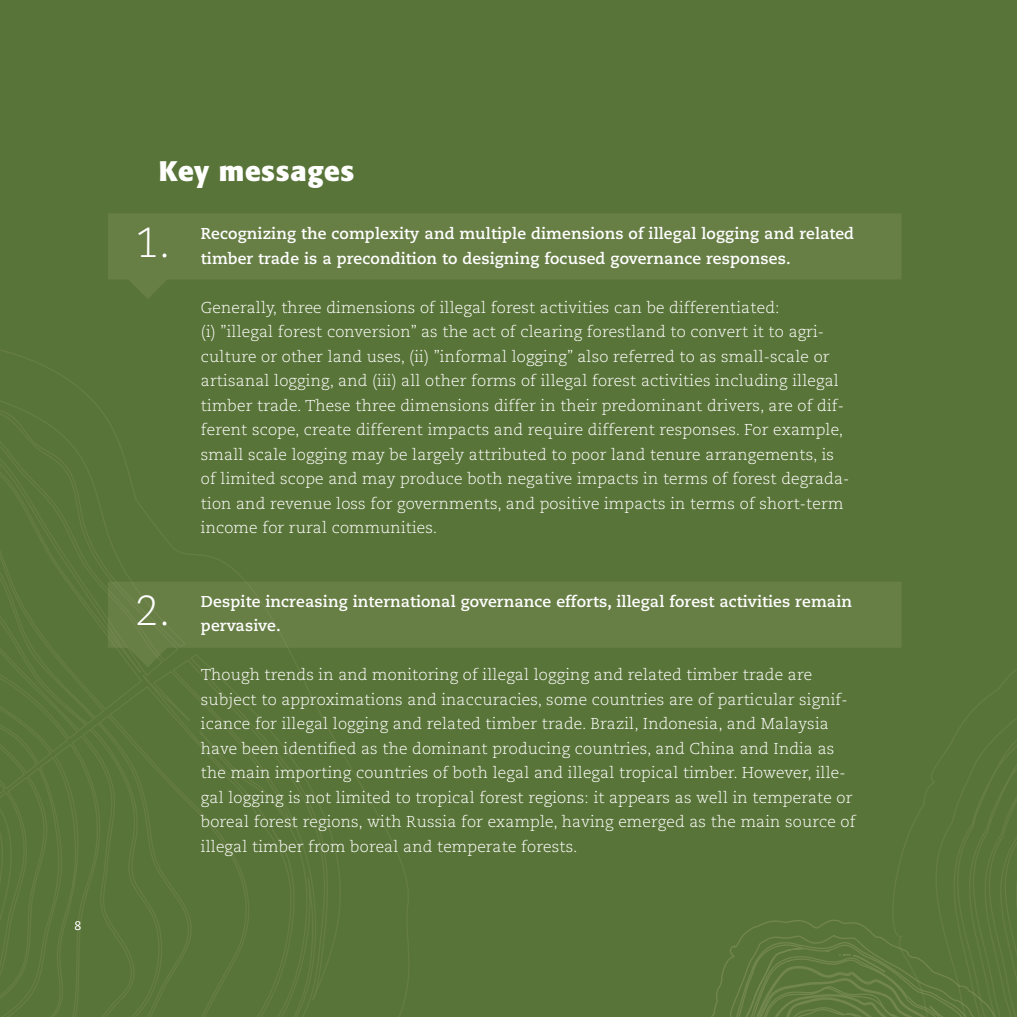
<style>
.page{position:relative;width:1017px;height:1017px;background:#597438}
.page>*{position:absolute;margin:0;border:0;box-sizing:border-box;transform-origin:0 0}
.t1{font:300 42px "Caecilia LT Std";color:#fff}
.t2{font:700 28px "Formata";letter-spacing:.02em;color:#fff}
.t3{font:300 15.75px/24.5px "Caecilia LT Std";letter-spacing:.01em;color:#fff}
.t4{font:700 15.75px/24.5px "Caecilia LT Std";letter-spacing:.01em;color:#fff}
.t5{font:300 12.25px "Caecilia LT Std";color:#fff}
</style>
<div class="page">
<div style="left:411px;top:582px;width:490px;height:66px;background:#677e45"></div>
<svg style="left:0;top:350px;width:411px;height:667px"></svg>
<svg style="left:108px;top:214px;width:793px;height:85px;fill:#677e45"></svg>
<svg style="left:711px;top:920px;width:180px;height:97px"></svg>
<svg style="left:891px;top:612px;width:126px;height:405px"></svg>
<p class="t5" style="left:74px;top:918px;width:8px">8</p>
<h2 class="t2" style="left:159px;top:153px;width:197px">Key messages</h2>
<p class="t4" style="left:201px;top:222px;width:655px">Recognizing the complexity and multiple dimensions of illegal logging and related timber trade is a precondition to designing focused governance responses.</p>
<p class="t3" style="left:201px;top:295px;width:650px">Generally, three dimensions of illegal forest activities can be differentiated:<br>(i) ”illegal forest conversion” as the act of clearing forestland to convert it to agri&shy;culture or other land uses, (ii) ”informal logging” also referred to as small-scale or artisanal logging, and (iii) all other forms of illegal forest activities including illegal timber trade. These three dimensions differ in their predominant drivers, are of dif&shy;ferent scope, create different impacts and require different responses. For example, small scale logging may be largely attributed to poor land tenure arrangements, is of limited scope and may produce both negative impacts in terms of forest degrada&shy;tion and revenue loss for governments, and positive impacts in terms of short-term income for rural communities.</p>
<h1 class="t1" style="left:135px;top:219px;width:37px">1.</h1>
<h1 class="t1" style="left:135px;top:587px;width:37px">2.</h1>
<p class="t4" style="left:201px;top:589px;width:653px">Despite increasing international governance efforts, illegal forest activities remain pervasive.</p>
<p class="t3" style="left:201px;top:663px;width:656px">Though trends in and monitoring of illegal logging and related timber trade are subject to approximations and inaccuracies, some countries are of particular signif&shy;icance for illegal logging and related timber trade. Brazil, Indonesia, and Malaysia have been identified as the dominant producing countries, and China and India as the main importing countries of both legal and illegal tropical timber. However, ille&shy;gal logging is not limited to tropical forest regions: it appears as well in temperate or boreal forest regions, with Russia for example, having emerged as the main source of illegal timber from boreal and temperate forests.</p>
</div>
